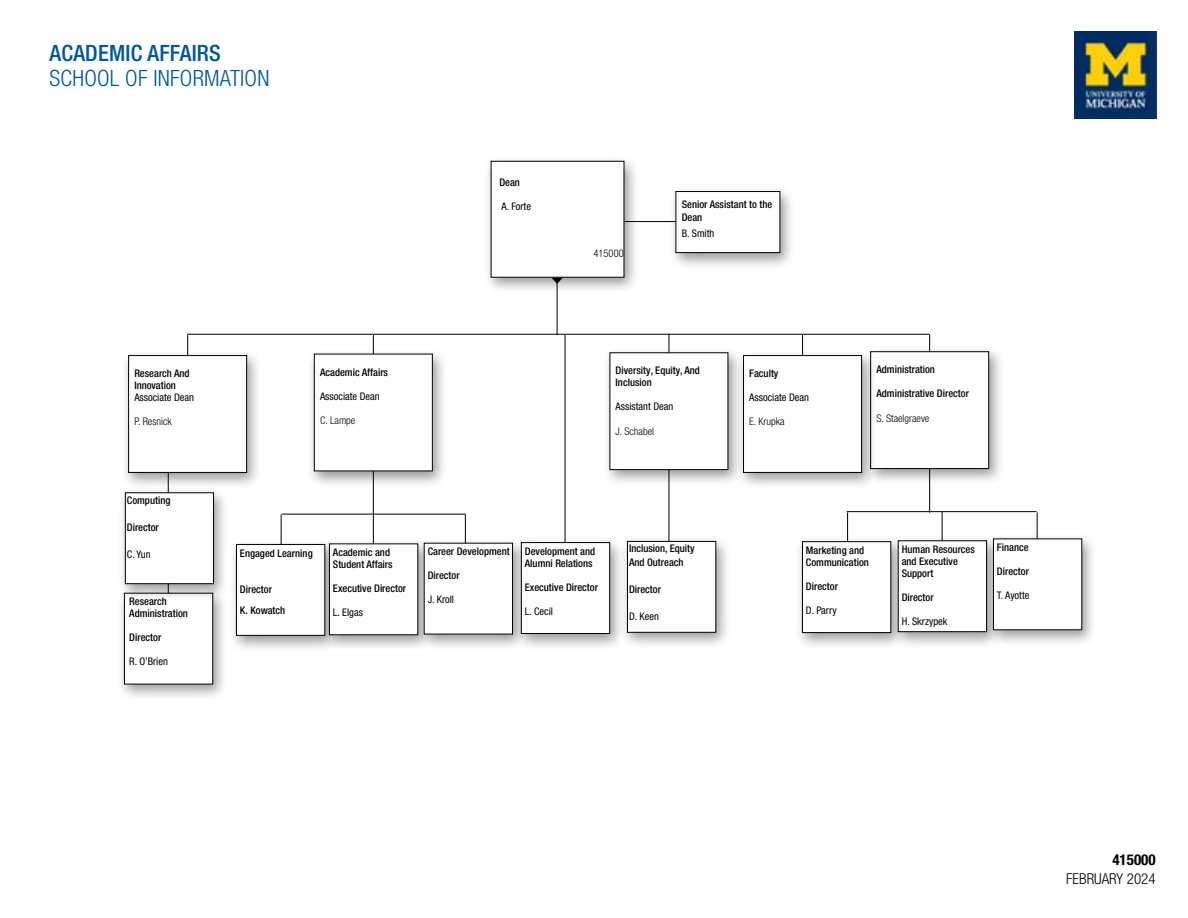
<style>
.page{position:relative;width:1188px;height:918px;background:#fff}
.page>*{position:absolute;margin:0;border:0;box-sizing:border-box;transform-origin:0 0}
.t1{font:300 condensed 22.5px "Helvetica Neue LT Pro";letter-spacing:.01em;color:#005596}
.t2{font:500 condensed 22.5px "Helvetica Neue LT Pro";letter-spacing:.01em;color:#005596}
.t3{font:300 condensed 15px "Helvetica Neue LT Pro";color:#000}
.t4{font:700 condensed 15px "Helvetica Neue LT Pro";color:#000}
.t5{font:500 condensed 10.5px/12px "Helvetica Neue LT Pro";color:#000}
.t6{font:condensed 10.5px "Helvetica Neue LT Pro";color:#000}
.t7{font:300 condensed 10.5px "Helvetica Neue LT Pro";color:#000}
</style>
<div class="page">
<hr style="left:574px;top:221px;width:117px;height:1px;background:#000">
<hr style="left:942px;top:511px;width:1px;height:108px;background:#000">
<hr style="left:847px;top:513px;width:1px;height:97px;background:#000">
<hr style="left:1037px;top:513px;width:1px;height:107px;background:#000">
<hr style="left:281px;top:515px;width:1px;height:98px;background:#000">
<hr style="left:465px;top:515px;width:1px;height:88px;background:#000">
<hr style="left:187px;top:335px;width:1px;height:102px;background:#000">
<hr style="left:373px;top:335px;width:1px;height:250px;background:#000">
<hr style="left:929px;top:334px;width:1px;height:179px;background:#000">
<hr style="left:565px;top:335px;width:1px;height:258px;background:#000">
<img style="left:1074px;top:31px;width:83px;height:88px">
<hr style="left:557px;top:258px;width:1px;height:77px;background:#000">
<hr style="left:187px;top:334px;width:742px;height:1px;background:#000">
<hr style="left:847px;top:511px;width:190px;height:1px;background:#000">
<hr style="left:668px;top:334px;width:1px;height:254px;background:#000">
<div style="left:603px;top:347px;width:141px;height:140px;background:#000;opacity:.4"></div>
<div style="left:610px;top:352px;width:118px;height:118px;background:#fff"></div>
<div style="left:117px;top:588px;width:111px;height:114px;background:#000;opacity:.4"></div>
<div style="left:124px;top:593px;width:89px;height:91px;background:#fff;border:1px solid #000"></div>
<div style="left:118px;top:487px;width:111px;height:114px;background:#000;opacity:.4"></div>
<div style="left:125px;top:492px;width:89px;height:92px;background:#fff;border:1px solid #000"></div>
<div style="left:484px;top:156px;width:156px;height:138px;background:#000;opacity:.4"></div>
<div style="left:491px;top:161px;width:133px;height:117px;background:#fff"></div>
<div style="left:669px;top:186px;width:126px;height:84px;background:#000;opacity:.4"></div>
<div style="left:676px;top:191px;width:104px;height:62px;background:#fff;border:1px solid #000"></div>
<div style="left:229px;top:539px;width:111px;height:114px;background:#000;opacity:.4"></div>
<div style="left:236px;top:544px;width:89px;height:92px;background:#fff;border:1px solid #000"></div>
<div style="left:322px;top:538px;width:111px;height:114px;background:#000;opacity:.4"></div>
<div style="left:329px;top:543px;width:89px;height:92px;background:#fff"></div>
<div style="left:417px;top:538px;width:111px;height:114px;background:#000;opacity:.4"></div>
<div style="left:424px;top:543px;width:89px;height:91px;background:#fff"></div>
<div style="left:514px;top:537px;width:111px;height:114px;background:#000;opacity:.4"></div>
<div style="left:521px;top:542px;width:89px;height:92px;background:#fff;border:1px solid #000"></div>
<div style="left:795px;top:536px;width:111px;height:114px;background:#000;opacity:.4"></div>
<div style="left:802px;top:541px;width:89px;height:92px;background:#fff;border:1px solid #000"></div>
<div style="left:891px;top:535px;width:111px;height:114px;background:#000;opacity:.4"></div>
<div style="left:898px;top:540px;width:89px;height:92px;background:#fff"></div>
<div style="left:986px;top:533px;width:111px;height:114px;background:#000;opacity:.4"></div>
<div style="left:993px;top:538px;width:89px;height:92px;background:#fff"></div>
<div style="left:307px;top:349px;width:141px;height:139px;background:#000;opacity:.4"></div>
<div style="left:314px;top:354px;width:119px;height:117px;background:#fff;border:1px solid #000"></div>
<div style="left:121px;top:350px;width:141px;height:140px;background:#000;opacity:.4"></div>
<div style="left:128px;top:355px;width:119px;height:118px;background:#fff;border:1px solid #000"></div>
<div style="left:864px;top:346px;width:141px;height:140px;background:#000;opacity:.4"></div>
<div style="left:870px;top:351px;width:119px;height:118px;background:#fff;border:1px solid #000"></div>
<hr style="left:282px;top:514px;width:184px;height:1px;background:#000">
<hr style="left:802px;top:335px;width:1px;height:117px;background:#000">
<div style="left:736px;top:350px;width:141px;height:140px;background:#000;opacity:.4"></div>
<div style="left:743px;top:355px;width:119px;height:118px;background:#fff;border:1px solid #000"></div>
<div style="left:620px;top:536px;width:111px;height:114px;background:#000;opacity:.4"></div>
<div style="left:627px;top:541px;width:89px;height:92px;background:#fff;border:1px solid #000"></div>
<p class="t2" style="left:50px;top:39px;width:173px">ACADEMIC AFFAIRS</p>
<p class="t1" style="left:50px;top:65px;width:221px">SCHOOL OF INFORMATION</p>
<p class="t5" style="left:499px;top:176px;width:22px">Dean</p>
<p class="t6" style="left:502px;top:200px;width:31px">A. Forte</p>
<p class="t7" style="left:594px;top:247px;width:32px">415000</p>
<p class="t5" style="left:682px;top:198px;width:92px;line-height:12.6px">Senior Assistant to the<br>Dean</p>
<p class="t6" style="left:682px;top:228px;width:34px">B. Smith</p>
<p class="t5" style="left:134px;top:367px;width:57px">Research And</p>
<p class="t5" style="left:134px;top:379px;width:43px">Innovation</p>
<p class="t6" style="left:134px;top:391px;width:61px">Associate Dean</p>
<p class="t7" style="left:134px;top:415px;width:39px">P. Resnick</p>
<p class="t5" style="left:127px;top:494px;width:45px">Computing</p>
<p class="t5" style="left:127px;top:521px;width:34px">Director</p>
<p class="t6" style="left:127px;top:548px;width:25px">C. Yun</p>
<p class="t5" style="left:129px;top:596px;width:39px">Research</p>
<p class="t5" style="left:129px;top:608px;width:60px">Administration</p>
<p class="t5" style="left:129px;top:632px;width:34px">Director</p>
<p class="t6" style="left:129px;top:656px;width:40px">R. O’Brien</p>
<p class="t5" style="left:320px;top:366px;width:70px">Academic Affairs</p>
<p class="t6" style="left:320px;top:390px;width:61px">Associate Dean</p>
<p class="t7" style="left:320px;top:414px;width:37px">C. Lampe</p>
<p class="t5" style="left:616px;top:364px;width:86px">Diversity, Equity, And<br>Inclusion</p>
<p class="t6" style="left:616px;top:400px;width:59px">Assistant Dean</p>
<p class="t7" style="left:616px;top:425px;width:40px">J. Schabel</p>
<p class="t5" style="left:240px;top:547px;width:74px">Engaged Learning</p>
<p class="t5" style="left:240px;top:583px;width:34px">Director</p>
<p class="t5" style="left:240px;top:604px;width:47px">K. Kowatch</p>
<p class="t5" style="left:333px;top:546px;width:61px">Academic and<br>Student Affairs</p>
<p class="t5" style="left:333px;top:582px;width:75px">Executive Director</p>
<p class="t6" style="left:333px;top:606px;width:32px">L. Elgas</p>
<p class="t5" style="left:428px;top:546px;width:83px">Career Development</p>
<p class="t5" style="left:428px;top:570px;width:34px">Director</p>
<p class="t6" style="left:428px;top:594px;width:28px">J. Kroll</p>
<p class="t5" style="left:525px;top:545px;width:72px">Development and<br>Alumni Relations</p>
<p class="t5" style="left:525px;top:581px;width:75px">Executive Director</p>
<p class="t6" style="left:525px;top:605px;width:30px">L. Cecil</p>
<p class="t5" style="left:629px;top:542px;width:67px">Inclusion, Equity</p>
<p class="t5" style="left:629px;top:556px;width:56px">And Outreach</p>
<p class="t5" style="left:629px;top:583px;width:34px">Director</p>
<p class="t6" style="left:629px;top:610px;width:31px">D. Keen</p>
<p class="t5" style="left:749px;top:367px;width:31px">Faculty</p>
<p class="t6" style="left:749px;top:391px;width:61px">Associate Dean</p>
<p class="t7" style="left:749px;top:415px;width:37px">E. Krupka</p>
<p class="t5" style="left:876px;top:363px;width:60px">Administration</p>
<p class="t5" style="left:876px;top:387px;width:94px">Administrative Director</p>
<p class="t7" style="left:876px;top:412px;width:55px">S. Staelgraeve</p>
<p class="t5" style="left:806px;top:544px;width:60px">Marketing and</p>
<p class="t5" style="left:806px;top:556px;width:64px">Communication</p>
<p class="t5" style="left:806px;top:580px;width:34px">Director</p>
<p class="t6" style="left:806px;top:604px;width:32px">D. Parry</p>
<p class="t5" style="left:902px;top:543px;width:75px">Human Resources and Executive<br>Support</p>
<p class="t5" style="left:902px;top:591px;width:34px">Director</p>
<p class="t6" style="left:902px;top:615px;width:47px">H. Skrzypek</p>
<p class="t5" style="left:997px;top:541px;width:33px">Finance</p>
<p class="t5" style="left:997px;top:565px;width:34px">Director</p>
<p class="t6" style="left:997px;top:589px;width:34px">T. Ayotte</p>
<p class="t4" style="left:1112px;top:851px;width:45px">415000</p>
<p class="t3" style="left:1066px;top:870px;width:91px">FEBRUARY 2024</p>
</div>
